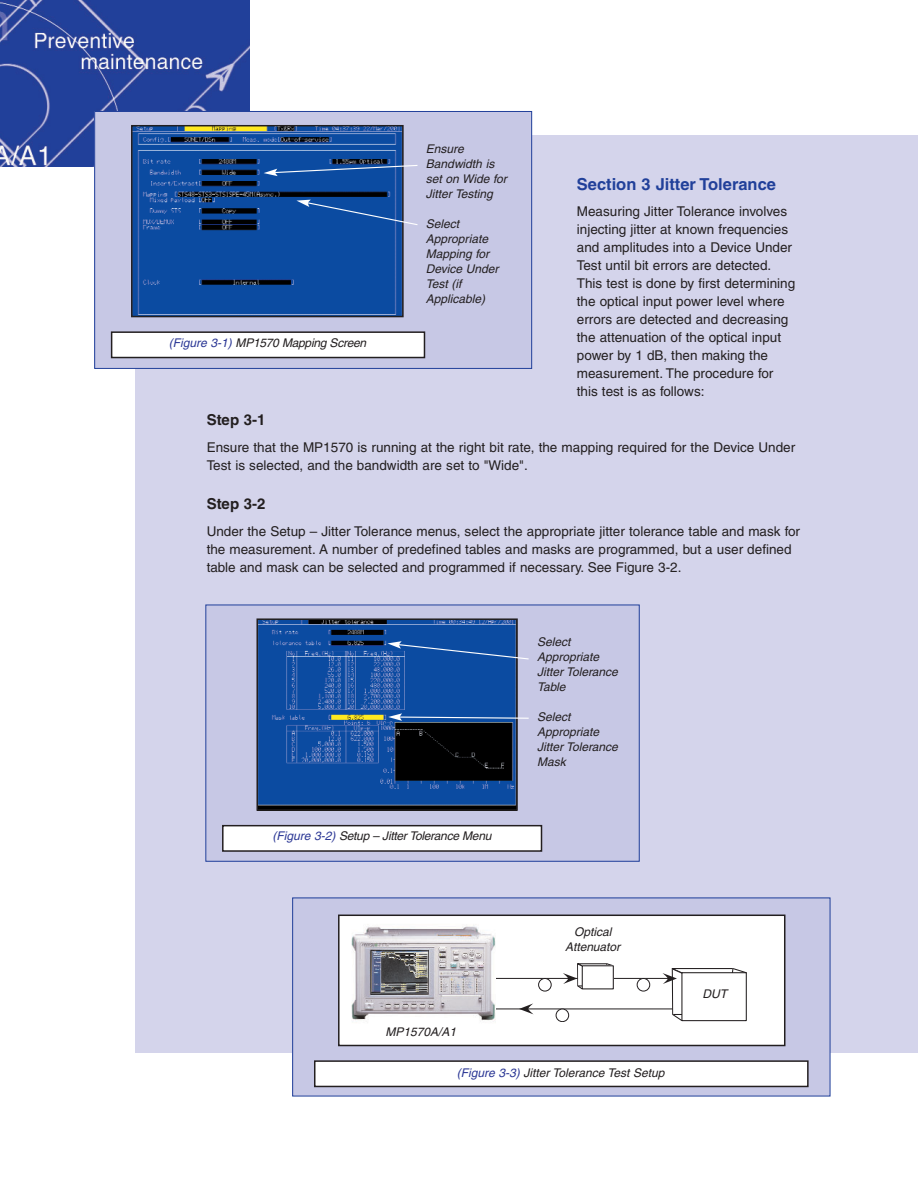
<style>
.page{position:relative;width:918px;height:1188px;background:#fff}
.page>*{position:absolute;margin:0;border:0;box-sizing:border-box;transform-origin:0 0}
.t1{font:700 16.5px "Helvetica";color:#21409a}
.t2{font:700 15px "Helvetica";color:#231f20}
.t3{font:13.5px/18px "Helvetica";color:#231f20}
.t4{font:italic 12px/15px "Helvetica";color:#231f20}
.t5{font:italic 12px "Helvetica";letter-spacing:-.02em;color:#231f20}
.s1{color:#2b3795}
</style>
<div class="page">
<div style="left:135px;top:135px;width:783px;height:918px;background:#d4d4eb"></div>
<img style="left:0;top:0;width:250px;height:166px">
<div style="left:95px;top:111px;width:437px;height:257px;background:#c7c8e5"></div>
<div style="left:94px;top:111px;width:438px;height:258px;border:1px solid #21409a"></div>
<img style="left:134px;top:128px;width:267px;height:186px">
<div style="left:131px;top:125px;width:273px;height:192px;border:2px solid #231f20"></div>
<div style="left:112px;top:332px;width:312px;height:26px;background:#fff"></div>
<div style="left:111px;top:331px;width:314px;height:27px;border:2px solid #231f20"></div>
<svg style="left:296px;top:200px;width:122px;height:26px;background:#2e62ac"></svg>
<svg style="left:264px;top:164px;width:154px;height:12px;background:#3668af"></svg>
<div style="left:206px;top:605px;width:433px;height:256px;background:#c7c8e5"></div>
<img style="left:259px;top:621px;width:256px;height:187px">
<div style="left:256px;top:618px;width:262px;height:193px;border:2px solid #231f20"></div>
<div style="left:223px;top:826px;width:319px;height:25px;background:#fff"></div>
<div style="left:222px;top:825px;width:320px;height:27px;border:2px solid #231f20"></div>
<svg style="left:388px;top:713px;width:141px;height:8px"></svg>
<svg style="left:387px;top:641px;width:142px;height:19px;background:#2d62ab"></svg>
<div style="left:293px;top:898px;width:537px;height:198px;background:#c7c8e5"></div>
<div style="left:339px;top:915px;width:446px;height:131px;background:#fff"></div>
<svg style="left:496px;top:963px;width:251px;height:59px"></svg>
<div style="left:338px;top:915px;width:447px;height:131px;border:2px solid #231f20"></div>
<div style="left:315px;top:1061px;width:493px;height:25px;background:#fff"></div>
<div style="left:314px;top:1060px;width:495px;height:27px;border:2px solid #231f20"></div>
<img style="left:340px;top:919px;width:156px;height:107px">
<p class="t5" style="left:169px;top:338px;width:199px"><span class="s1">(Figure 3-1)</span> MP1570 Mapping Screen</p>
<p class="t4" style="left:426px;top:142px;width:82px">Ensure<br>Bandwidth is set on Wide for<br>Jitter Testing</p>
<p class="t4" style="left:426px;top:217px;width:74px">Select<br>Appropriate<br>Mapping for<br>Device Under<br>Test (if<br>Applicable)</p>
<p class="t1" style="left:577px;top:178px;width:201px">Section 3 Jitter Tolerance</p>
<p class="t3" style="left:577px;top:204px;width:220px">Measuring Jitter Tolerance involves injecting jitter at known frequencies and amplitudes into a Device Under Test until bit errors are detected.<br>This test is done by first determining the optical input power level where errors are detected and decreasing the attenuation of the optical input power by 1 dB, then making the measurement. The procedure for this test is as follows:</p>
<p class="t2" style="left:207px;top:414px;width:60px">Step 3-1</p>
<p class="t3" style="left:207px;top:439px;width:590px">Ensure that the MP1570 is running at the right bit rate, the mapping required for the Device Under<br>Test is selected, and the bandwidth are set to "Wide".</p>
<p class="t2" style="left:207px;top:499px;width:60px">Step 3-2</p>
<p class="t3" style="left:207px;top:524px;width:595px">Under the Setup – Jitter Tolerance menus, select the appropriate jitter tolerance table and mask for the measurement. A number of predefined tables and masks are programmed, but a user defined table and mask can be selected and programmed if necessary. See Figure 3-2.</p>
<p class="t4" style="left:537px;top:636px;width:82px">Select<br>Appropriate<br>Jitter Tolerance<br>Table</p>
<p class="t5" style="left:273px;top:832px;width:220px"><span class="s1">(Figure 3-2)</span> Setup – Jitter Tolerance Menu</p>
<p class="t4" style="left:385px;top:1025px;width:72px">MP1570A/A1</p>
<p class="t4" style="left:537px;top:710px;width:82px">Select<br>Appropriate<br>Jitter Tolerance<br>Mask</p>
<p class="t4" style="left:565px;top:925px;width:57px;text-align:center">Optical<br>Attenuator</p>
<p class="t4" style="left:457px;top:1067px;width:209px"><span class="s1">(Figure 3-3)</span> Jitter Tolerance Test Setup</p>
<p class="t4" style="left:702px;top:988px;width:26px">DUT</p>
</div>
